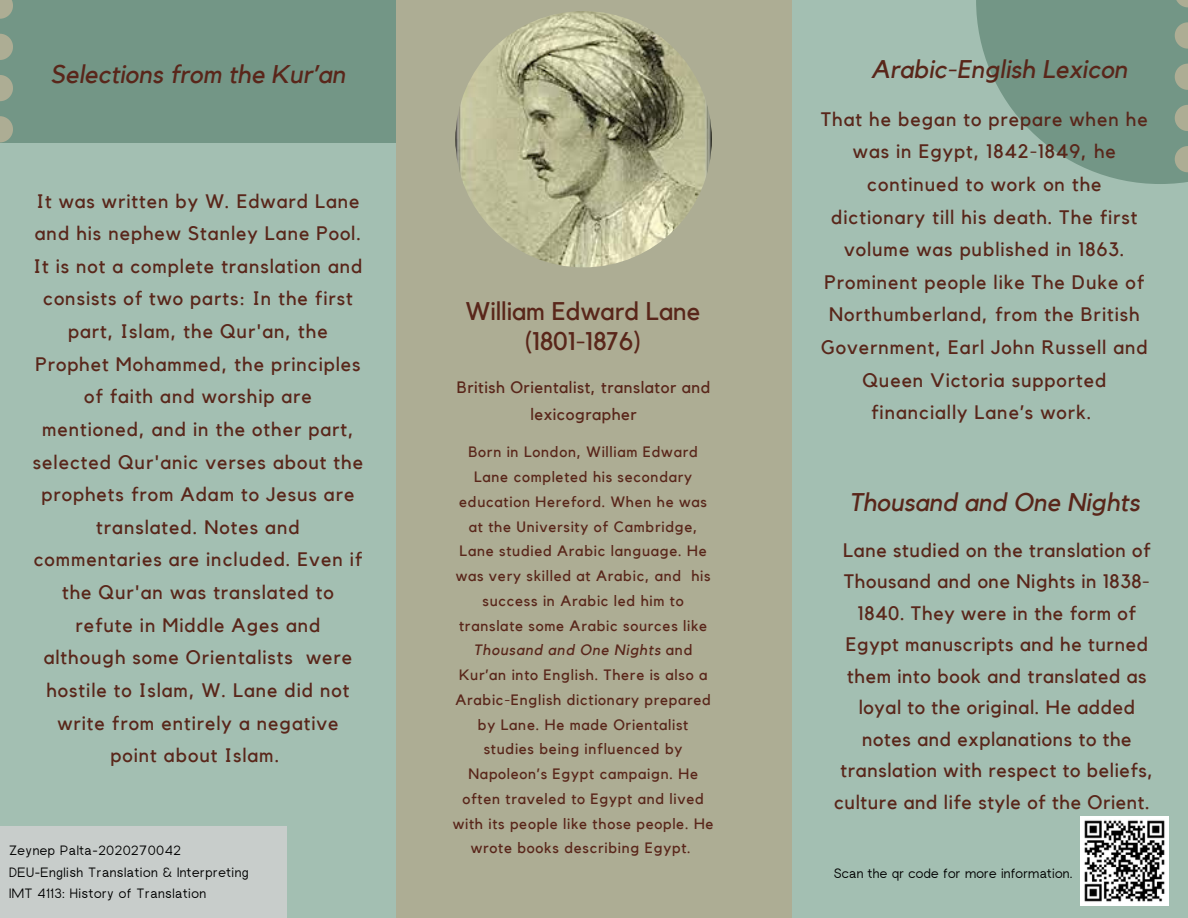
<style>
.page{position:relative;width:1188px;height:918px;background:#a3bfb2}
.page>*{position:absolute;margin:0;border:0;box-sizing:border-box;transform-origin:0 0}
.t1{font:italic 25.5px "Kollektif";color:#59261a}
.t2{font:25.5px "Kollektif";color:#59261a}
.t3{font:19.5px/32.7px "Kollektif";letter-spacing:.05em;color:#59261a;text-align:center}
.t4{font:16.5px/27px "Kollektif";letter-spacing:.035em;color:#59261a;text-align:center}
.t5{font:15px/24.8px "Kollektif";letter-spacing:.05em;color:#59261a;text-align:center}
.t6{font:13.5px "rugratssans";letter-spacing:.035em;color:#000}
.t7{font:13.5px "rugratssans";letter-spacing:.015em;color:#000}
.s1{font-style:italic}
</style>
<div class="page">
<div style="left:396px;top:0;width:396px;height:918px;background:#adad94"></div>
<div style="left:0;top:0;width:396px;height:143px;background:#739686"></div>
<img style="left:455px;top:11px;width:257px;height:256px;border-radius:50%">
<svg style="left:976px;top:0;width:212px;height:184px;fill:#739686"></svg>
<svg style="left:1175px;top:0;width:13px;height:7px"></svg>
<svg style="left:1175px;top:22px;width:13px;height:27px"></svg>
<svg style="left:1175px;top:64px;width:13px;height:26px"></svg>
<svg style="left:1175px;top:105px;width:13px;height:26px"></svg>
<svg style="left:1175px;top:146px;width:13px;height:26px"></svg>
<svg style="left:0;top:0;width:13px;height:19px"></svg>
<svg style="left:0;top:34px;width:13px;height:26px"></svg>
<svg style="left:0;top:75px;width:13px;height:26px"></svg>
<svg style="left:0;top:116px;width:13px;height:26px"></svg>
<div style="left:0;top:826px;width:287px;height:92px;background:#c8cdcb"></div>
<img style="left:1080px;top:817px;width:89px;height:89px">
<p class="t1" style="left:50px;top:62px;width:297px">Selections from the Kur’an</p>
<p class="t1" style="left:871px;top:57px;width:258px">Arabic-English Lexicon</p>
<p class="t3" style="left:35px;top:185px;width:328px;text-align:left">It was written by W. Edward Lane and his nephew Stanley Lane Pool.</p>
<p class="t3" style="left:33px;top:250px;width:332px">It is not a complete translation and consists of two parts: In the first part, Islam, the Qur'an, the<br>Prophet Mohammed, the principles of faith and worship are mentioned, and in the other part, selected Qur'anic verses about the prophets from Adam to Jesus are translated. Notes and commentaries are included. Even if the Qur'an was translated to refute in Middle Ages and although some Orientalists were hostile to Islam, W. Lane did not write from entirely a negative point about Islam.</p>
<p class="t6" style="left:9px;top:846px;width:173px">Zeynep Palta-2020270042</p>
<p class="t6" style="left:9px;top:867px;width:241px">DEU-English Translation &amp; Interpreting</p>
<p class="t6" style="left:9px;top:889px;width:199px">IMT 4113: History of Translation</p>
<p class="t2" style="left:466px;top:299px;width:236px">William Edward Lane</p>
<p class="t2" style="left:525px;top:330px;width:117px">(1801-1876)</p>
<p class="t4" style="left:457px;top:374px;width:255px">British Orientalist, translator and lexicographer</p>
<p class="t5" style="left:453px;top:440px;width:262px">Born in London, William Edward<br>Lane completed his secondary education Hereford. When he was at the University of Cambridge,<br>Lane studied Arabic language. He was very skilled at Arabic, and his success in Arabic led him to translate some Arabic sources like<br><span class="s1">Thousand and One Nights</span> and<br>Kur’an into English. There is also a<br>Arabic-English dictionary prepared by Lane. He made Orientalist studies being influenced by<br>Napoleon’s Egypt campaign. He often traveled to Egypt and lived with its people like those people. He wrote books describing Egypt.</p>
<p class="t3" style="left:821px;top:103px;width:328px">That he began to prepare when he was in Egypt, 1842-1849, he continued to work on the dictionary till his death. The first volume was published in 1863.<br>Prominent people like The Duke of<br>Northumberland, from the British<br>Government, Earl John Russell and<br>Queen Victoria supported financially Lane’s work.</p>
<p class="t1" style="left:849px;top:490px;width:292px">Thousand and One Nights</p>
<p class="t3" style="left:834px;top:535px;width:321px;line-height:31.5px">Lane studied on the translation of<br>Thousand and one Nights in 1838-<br>1840. They were in the form of<br>Egypt manuscripts and he turned them into book and translated as loyal to the original. He added notes and explanations to the translation with respect to beliefs, culture and life style of the Orient.</p>
<p class="t7" style="left:834px;top:869px;width:240px">Scan the qr code for more information.</p>
</div>
